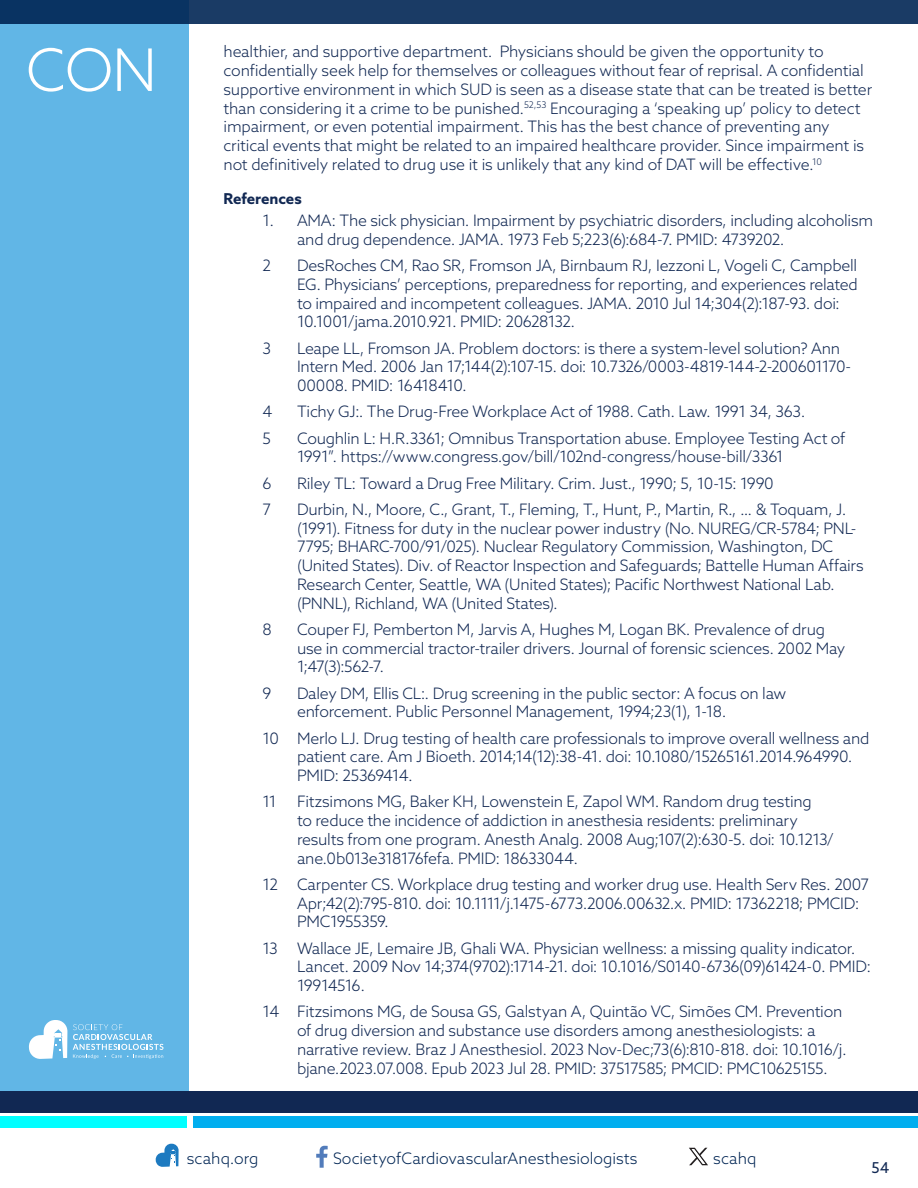
<style>
.page{position:relative;width:918px;height:1188px;background:#fff}
.page>*{position:absolute;margin:0;border:0;box-sizing:border-box;transform-origin:0 0}
.t1{font:300 58.8px "Azo Sans";color:#fff}
.Body_text_no_indent{font:300 15.9px "Azo Sans";color:#002554}
.Body_text_no_indent-2{font:300 15.75px/18.8px "Azo Sans";letter-spacing:-.015em;color:#112853}
.Body_text_no_indent-3{font:700 15px "Azo Sans";letter-spacing:-.005em;color:#112853}
.t2{font:15px "Azo Sans";color:#112853}
</style>
<div class="page">
<div style="left:0;top:0;width:189px;height:1094px;background:#61b6e6"></div>
<div style="left:0;top:1091px;width:918px;height:22px;background:#112853"></div>
<div style="left:193px;top:1116px;width:725px;height:12px;background:#00aeef"></div>
<div style="left:0;top:1116px;width:187px;height:12px;background:#0ff"></div>
<svg style="left:29px;top:1020px;width:134px;height:39px"></svg>
<div style="left:0;top:0;width:918px;height:24px;background:linear-gradient(to right,#0e3563,#1f3d66)"></div>
<svg style="left:316px;top:1146px;width:12px;height:22px"></svg>
<svg style="left:156px;top:1144px;width:23px;height:23px"></svg>
<svg style="left:689px;top:1148px;width:19px;height:17px"></svg>
<p class="t1" style="left:26px;top:32px;width:133px">CON</p>
<p class="Body_text_no_indent-2" style="left:224px;top:42px;width:650px">healthier, and supportive department. Physicians should be given the opportunity to confidentially seek help for themselves or colleagues without fear of reprisal. A confidential supportive environment in which SUD is seen as a disease state that can be treated is better than considering it a crime to be punished.<sup>52,53</sup> Encouraging a ‘speaking up’ policy to detect impairment, or even potential impairment. This has the best chance of preventing any critical events that might be related to an impaired healthcare provider. Since impairment is not definitively related to drug use it is unlikely that any kind of DAT will be effective.<sup>10</sup></p>
<p class="Body_text_no_indent-3" style="left:224px;top:189px;width:80px">References</p>
<p class="Body_text_no_indent-2" style="left:297px;top:211px;width:578px;text-indent:-34px">1. AMA: The sick physician. Impairment by psychiatric disorders, including alcoholism and drug dependence. JAMA. 1973 Feb 5;223(6):684-7. PMID: 4739202.</p>
<p class="Body_text_no_indent-2" style="left:263px;top:256px;width:10px">2</p>
<p class="Body_text_no_indent-2" style="left:297px;top:256px;width:562px">DesRoches CM, Rao SR, Fromson JA, Birnbaum RJ, Iezzoni L, Vogeli C, Campbell EG. Physicians’ perceptions, preparedness for reporting, and experiences related to impaired and incompetent colleagues. JAMA. 2010 Jul 14;304(2):187-93. doi:<br>10.1001/jama.2010.921. PMID: 20628132.</p>
<p class="Body_text_no_indent-2" style="left:263px;top:339px;width:10px">3</p>
<p class="Body_text_no_indent-2" style="left:297px;top:339px;width:556px">Leape LL, Fromson JA. Problem doctors: is there a system-level solution? Ann<br>Intern Med. 2006 Jan 17;144(2):107-15. doi: 10.7326/0003-4819-144-2-200601170-<br>00008. PMID: 16418410.</p>
<p class="Body_text_no_indent-2" style="left:263px;top:402px;width:11px">4</p>
<p class="Body_text_no_indent-2" style="left:297px;top:402px;width:510px">Tichy GJ:. The Drug-Free Workplace Act of 1988. Cath. Law. 1991 34, 363.</p>
<p class="Body_text_no_indent-2" style="left:263px;top:429px;width:10px">5</p>
<p class="Body_text_no_indent-2" style="left:297px;top:429px;width:550px">Coughlin L: H.R.3361; Omnibus Transportation abuse. Employee Testing Act of<br>1991”. https://www.congress.gov/bill/102nd-congress/house-bill/3361</p>
<p class="Body_text_no_indent-2" style="left:263px;top:474px;width:11px">6</p>
<p class="Body_text_no_indent-2" style="left:297px;top:474px;width:478px">Riley TL: Toward a Drug Free Military. Crim. Just., 1990; 5, 10-15: 1990</p>
<p class="Body_text_no_indent-2" style="left:263px;top:500px;width:10px">7</p>
<p class="Body_text_no_indent-2" style="left:297px;top:500px;width:568px">Durbin, N., Moore, C., Grant, T., Fleming, T., Hunt, P., Martin, R., ... &amp; Toquam, J. (1991). Fitness for duty in the nuclear power industry (No. NUREG/CR-5784; PNL-7795; BHARC-700/91/025). Nuclear Regulatory Commission, Washington, DC (United States). Div. of Reactor Inspection and Safeguards; Battelle Human Affairs Research Center, Seattle, WA (United States); Pacific Northwest National Lab. (PNNL), Richland, WA (United States).</p>
<p class="Body_text_no_indent-2" style="left:263px;top:620px;width:11px">8</p>
<p class="Body_text_no_indent-2" style="left:297px;top:620px;width:550px">Couper FJ, Pemberton M, Jarvis A, Hughes M, Logan BK. Prevalence of drug use in commercial tractor-trailer drivers. Journal of forensic sciences. 2002 May<br>1;47(3):562-7.</p>
<p class="Body_text_no_indent-2" style="left:263px;top:684px;width:10px">9</p>
<p class="Body_text_no_indent-2" style="left:297px;top:684px;width:491px">Daley DM, Ellis CL:. Drug screening in the public sector: A focus on law enforcement. Public Personnel Management, 1994;23(1), 1-18.</p>
<p class="Body_text_no_indent-2" style="left:297px;top:729px;width:574px;text-indent:-34px">10 Merlo LJ. Drug testing of health care professionals to improve overall wellness and patient care. Am J Bioeth. 2014;14(12):38-41. doi: 10.1080/15265161.2014.964990.<br>PMID: 25369414.</p>
<p class="Body_text_no_indent-2" style="left:263px;top:792px;width:16px">11</p>
<p class="Body_text_no_indent-2" style="left:297px;top:792px;width:538px">Fitzsimons MG, Baker KH, Lowenstein E, Zapol WM. Random drug testing<br>to reduce the incidence of addiction in anesthesia residents: preliminary results from one program. Anesth Analg. 2008 Aug;107(2):630-5. doi: 10.1213/ ane.0b013e318176fefa. PMID: 18633044.</p>
<p class="Body_text_no_indent-2" style="left:297px;top:875px;width:574px;text-indent:-34px">12 Carpenter CS. Workplace drug testing and worker drug use. Health Serv Res. 2007<br>Apr;42(2):795-810. doi: 10.1111/j.1475-6773.2006.00632.x. PMID: 17362218; PMCID:<br>PMC1955359.</p>
<p class="Body_text_no_indent-2" style="left:297px;top:939px;width:576px;text-indent:-34px">13 Wallace JE, Lemaire JB, Ghali WA. Physician wellness: a missing quality indicator.<br>Lancet. 2009 Nov 14;374(9702):1714-21. doi: 10.1016/S0140-6736(09)61424-0. PMID:<br>19914516.</p>
<p class="Body_text_no_indent-2" style="left:297px;top:1002px;width:551px;text-indent:-34px">14 Fitzsimons MG, de Sousa GS, Galstyan A, Quintão VC, Simões CM. Prevention of drug diversion and substance use disorders among anesthesiologists: a narrative review. Braz J Anesthesiol. 2023 Nov-Dec;73(6):810-818. doi: 10.1016/j. bjane.2023.07.008. Epub 2023 Jul 28. PMID: 37517585; PMCID: PMC10625155.</p>
<p class="Body_text_no_indent" style="left:187px;top:1148px;width:73px">scahq.org</p>
<p class="Body_text_no_indent" style="left:333px;top:1148px;width:306px">SocietyofCardiovascularAnesthesiologists</p>
<p class="Body_text_no_indent" style="left:713px;top:1148px;width:45px">scahq</p>
<p class="t2" style="left:872px;top:1157px;width:19px">54</p>
</div>
